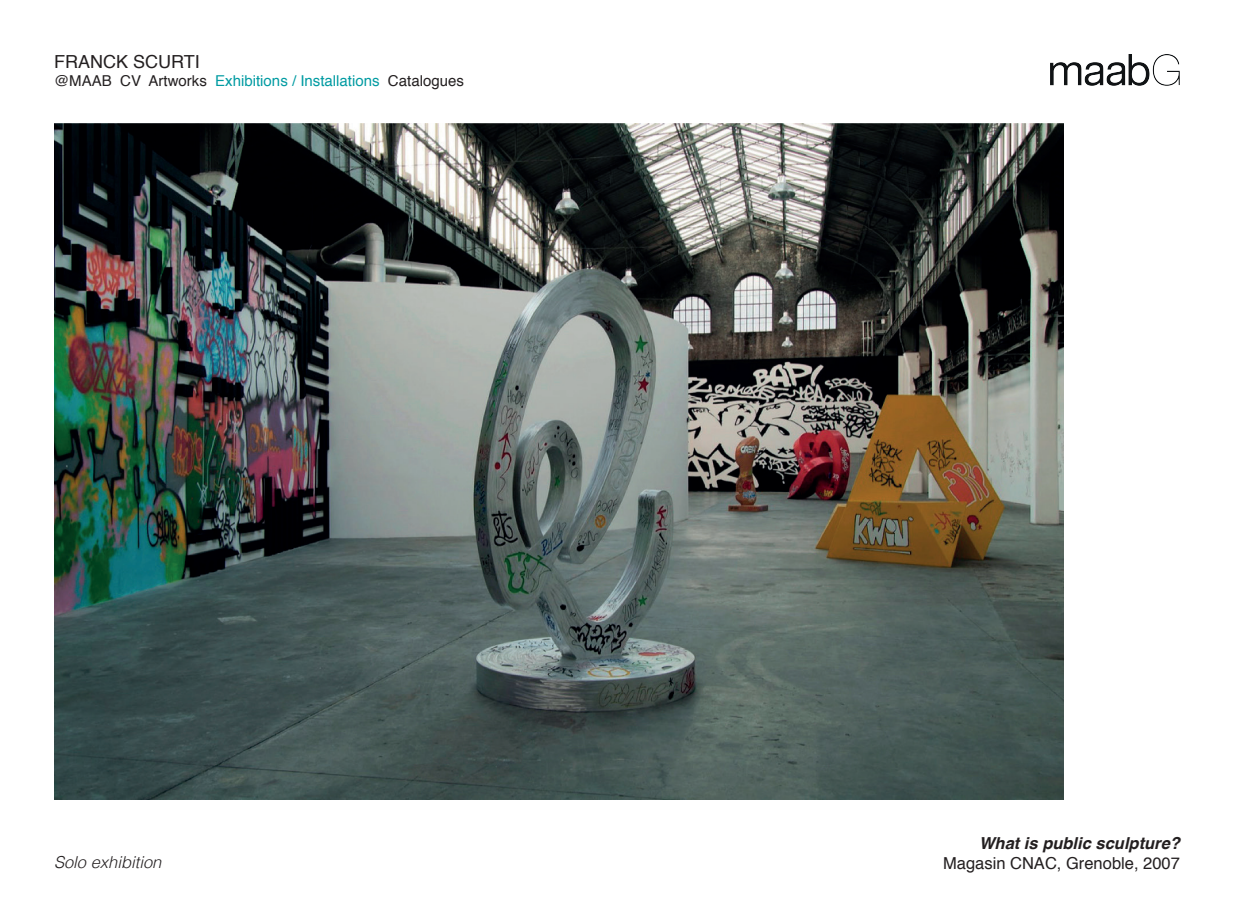
<style>
.page{position:relative;width:1234px;height:923px;background:#fff}
.page>*{position:absolute;margin:0;border:0;box-sizing:border-box;transform-origin:0 0}
.t1{font:18px "Helvetica";color:#231f20}
.t2{font:16.5px "Helvetica";color:#231f20}
.t3{font:italic 700 16.5px "Helvetica";color:#231f20}
.t4{font:italic 300 16.5px "Helvetica";color:#231f20}
.t5{font:15px "Helvetica";color:#231f20}
.s1{color:#009ba2}
</style>
<div class="page">
<img style="left:54px;top:124px;width:1009px;height:675px">
<img style="left:1050px;top:54px;width:129px;height:31px">
<p class="t1" style="left:54px;top:47px;width:147px">FRANCK SCURTI</p>
<p class="t5" style="left:54px;top:69px;width:411px">@MAAB CV Artworks <span class="s1">Exhibitions / Installations</span> Catalogues</p>
<p class="t3" style="left:978px;top:829px;width:202px">What is public sculpture?</p>
<p class="t4" style="left:54px;top:848px;width:109px">Solo exhibition</p>
<p class="t2" style="left:942px;top:850px;width:238px">Magasin CNAC, Grenoble, 2007</p>
</div>
